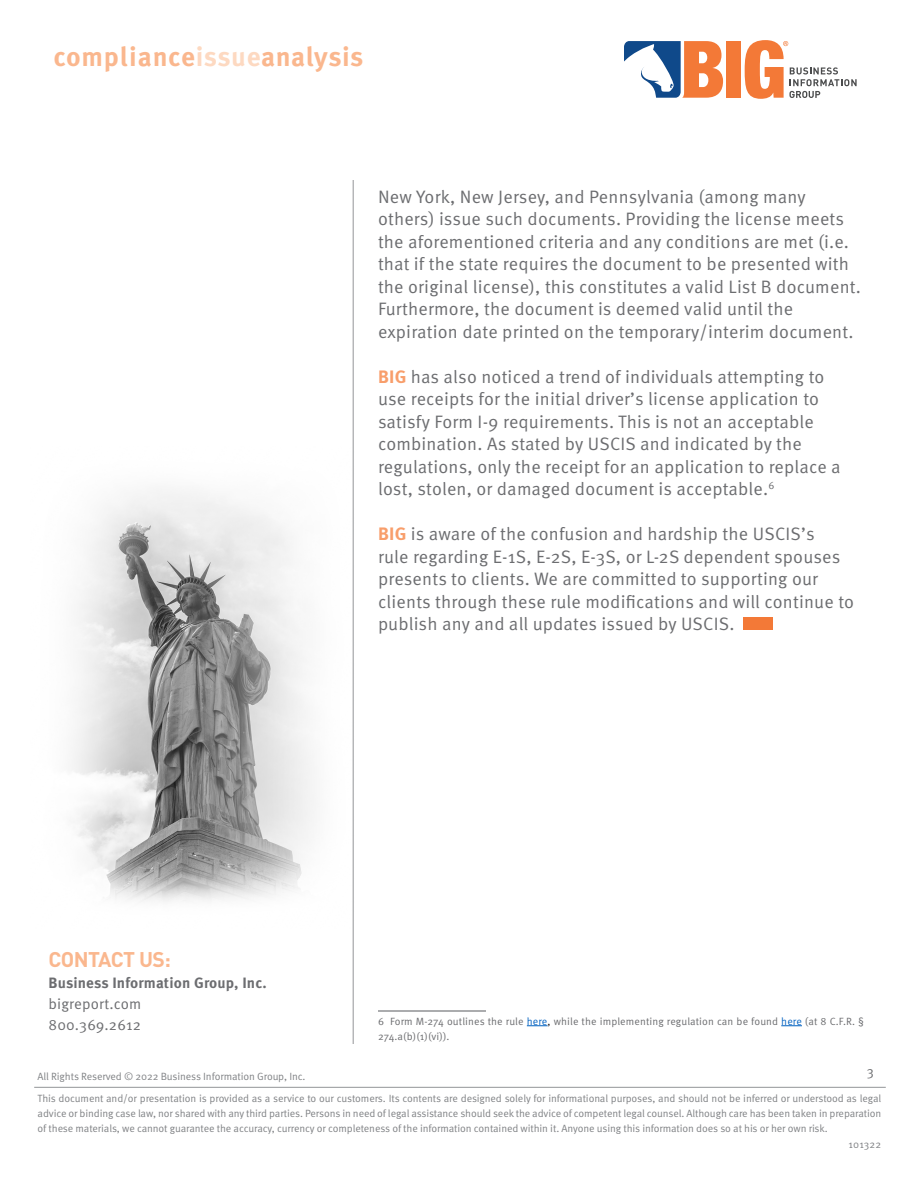
<style>
.page{position:relative;width:918px;height:1188px;background:#fff}
.page>*{position:absolute;margin:0;border:0;box-sizing:border-box;transform-origin:0 0}
.t1{font:700 27px "Meta OT";letter-spacing:.02em;color:#fab78e}
.t2{font:700 21px "DINOT";letter-spacing:-.035em;color:#fab78e}
.t3{font:18px/22.5px "Meta OT Norm";letter-spacing:.01em;color:#6c6d70}
.t4{font:700 15px "Meta OT";letter-spacing:.01em;color:#6c6d70}
.t5{font:15px/21px "Meta OT Norm";letter-spacing:.01em;color:#6c6d70}
.t6{font:13.5px "Meta OT Norm";color:#6c6d70}
.t7{font:10.5px/21.8px "Meta OT Norm";letter-spacing:-.01em;color:#808285}
.t8{font:10.5px/15px "Meta OT Norm";letter-spacing:.01em;color:#6c6d70}
.s1{color:#fdd9c1}
.s2{font-family:"Meta OT";font-weight:700;color:#f89e6b}
.s3{color:#0563c1}
.s4{color:#231f20}
</style>
<div class="page">
<img style="left:72px;top:446px;width:281px;height:482px">
<hr style="left:34px;top:1087px;width:852px;height:1px;background:#939598">
<div style="left:727px;top:41px;width:14px;height:57px;background:#f37937"></div>
<svg style="left:745px;top:40px;width:112px;height:59px"></svg>
<svg style="left:624px;top:41px;width:99px;height:57px"></svg>
<hr style="left:353px;top:180px;width:1px;height:864px;background:#939598">
<hr style="left:378px;top:1010px;width:108px;height:2px;background:#6c6d70">
<svg style="left:527px;top:1025px;width:21px;height:1px"></svg>
<svg style="left:781px;top:1025px;width:21px;height:1px"></svg>
<div style="left:743px;top:617px;width:29px;height:13px;background:#f37937"></div>
<h1 class="t1" style="left:53px;top:40px;width:311px">compliance<span class="s1">issue</span>analysis</h1>
<p class="t3" style="left:378px;top:185px;width:484px">New York, New Jersey, and Pennsylvania (among many others) issue such documents. Providing the license meets the aforementioned criteria and any conditions are met (i.e. that if the state requires the document to be presented with the original license), this constitutes a valid List B document.<br>Furthermore, the document is deemed valid until the expiration date printed on the temporary/interim document.</p>
<p class="t3" style="left:378px;top:365px;width:464px"><span class="s2">BIG</span> has also noticed a trend of individuals attempting to use receipts for the initial driver’s license application to satisfy Form I-9 requirements. This is not an acceptable combination. As stated by USCIS and indicated by the regulations, only the receipt for an application to replace a lost, stolen, or damaged document is acceptable.<sup>6</sup></p>
<p class="t3" style="left:378px;top:523px;width:478px"><span class="s2">BIG</span> is aware of the confusion and hardship the USCIS’s<br>rule regarding E-1S, E-2S, E-3S, or L-2S dependent spouses presents to clients. We are committed to supporting our clients through these rule modifications and will continue to publish any and all updates issued by USCIS.</p>
<p class="t2" style="left:49px;top:945px;width:124px">CONTACT US:</p>
<p class="t4" style="left:49px;top:973px;width:220px">Business Information Group, Inc.</p>
<p class="t5" style="left:49px;top:993px;width:94px">bigreport.com<br>800.369.2612</p>
<p class="t8" style="left:378px;top:1013px;width:487px">6 Form M-274 outlines the rule <span class="s3">here</span><span class="s4">,</span> while the implementing regulation can be found <span class="s3">here</span> (at 8 C.F.R. §<br>274.a(b)(1)(vi)).</p>
<p class="t6" style="left:867px;top:1063px;width:9px">3</p>
<p class="t7" style="left:38px;top:1066px;width:845px">All Rights Reserved © 2022 Business Information Group, Inc.<br>This document and/or presentation is provided as a service to our customers. Its contents are designed solely for informational purposes, and should not be inferred or understood as legal</p>
<p class="t7" style="left:38px;top:1106px;width:845px;line-height:15px">advice or binding case law, nor shared with any third parties. Persons in need of legal assistance should seek the advice of competent legal counsel. Although care has been taken in preparation of these materials, we cannot guarantee the accuracy, currency or completeness of the information contained within it. Anyone using this information does so at his or her own risk.</p>
<p class="t7" style="left:849px;top:1134px;width:34px">101322</p>
</div>
